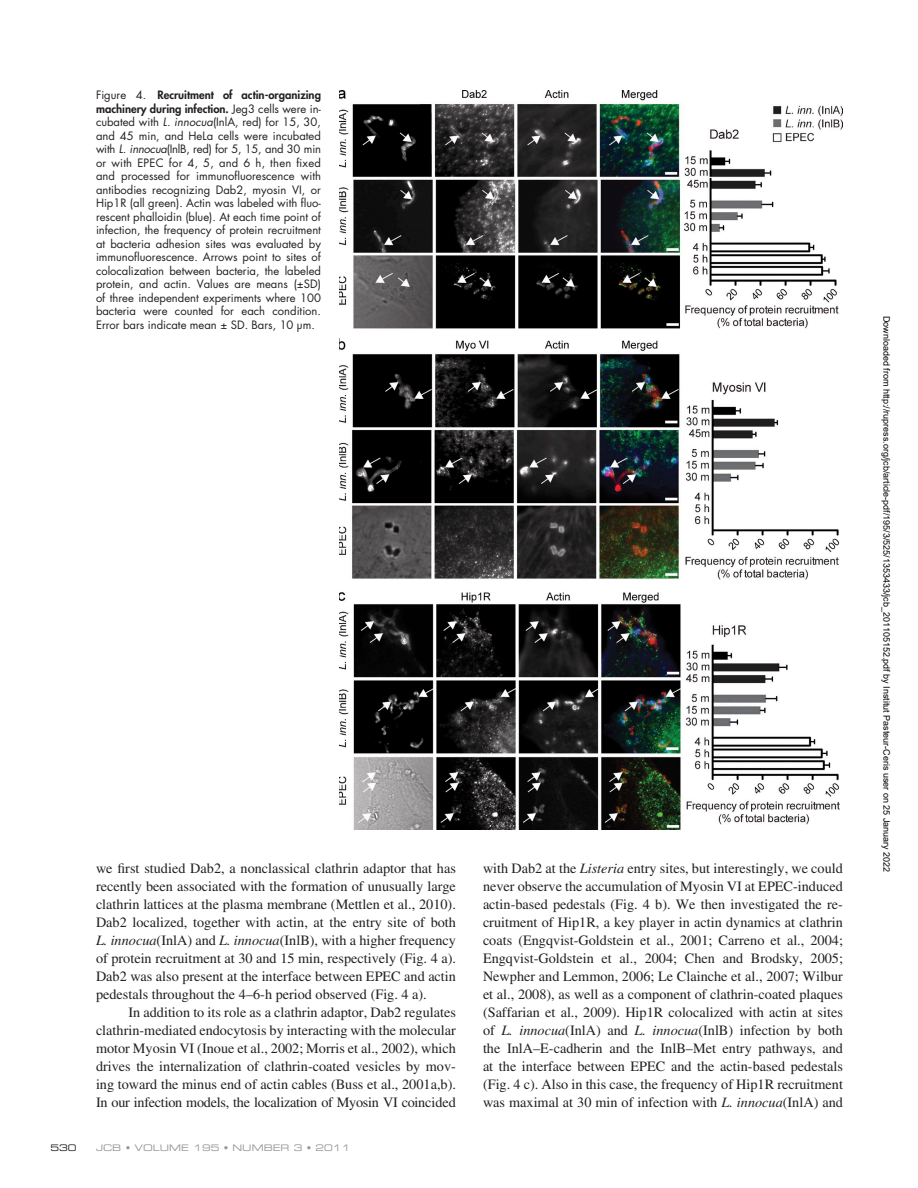
<style>
.page{position:relative;width:918px;height:1188px;background:#fff}
.page>*{position:absolute;margin:0;border:0;box-sizing:border-box;transform-origin:0 0}
.t1{font:14.25px/18px "Times LT Std";color:#231f20;text-align:justify}
.t2{font:11.25px/13.5px "Futura Std";color:#231f20;text-align:justify}
.t3{font:9px "Arial";color:#000}
.t4{font:9px "Eurostile LT Std Ex 2";color:#949698}
.t5{font:9px "Eurostile LT Std Ex 2";color:#231f20}
.s1{font-weight:800}
.s2{font-style:italic}
</style>
<div class="page">
<img style="left:339px;top:90px;width:504px;height:740px">
<p class="t2" style="left:96px;top:89px;width:227px">Figure 4. <span class="s1">Recruitment of actin-organizing machinery during infection.</span> Jeg3 cells were in&shy;cubated with <span class="s2">L. innocua</span>(InlA, red) for 15, 30, and 45 min, and HeLa cells were incubated with <span class="s2">L. innocua</span>(InlB, red) for 5, 15, and 30 min or with EPEC for 4, 5, and 6 h, then fixed and processed for immunofluorescence with antibodies recognizing Dab2, myosin VI, or Hip1R (all green). Actin was labeled with fluo&shy;rescent phalloidin (blue). At each time point of infection, the frequency of protein recruitment at bacteria adhesion sites was evaluated by immunofluorescence. Arrows point to sites of colocalization between bacteria, the labeled protein, and actin. Values are means (±SD) of three independent experiments where 100 bacteria were counted for each condition.<br>Error bars indicate mean ± SD. Bars, 10 µm.</p>
<p class="t1" style="left:96px;top:859px;width:362px">we first studied Dab2, a nonclassical clathrin adaptor that has recently been associated with the formation of unusually large clathrin lattices at the plasma membrane (Mettlen et al., 2010).<br>Dab2 localized, together with actin, at the entry site of both <span class="s2">L. innocua</span>(InlA) and <span class="s2">L. innocua</span>(InlB), with a higher frequency of protein recruitment at 30 and 15 min, respectively (Fig. 4 a).<br>Dab2 was also present at the interface between EPEC and actin pedestals throughout the 4–6-h period observed (Fig. 4 a).</p>
<p class="t1" style="left:96px;top:1003px;width:362px;text-indent:32px">In addition to its role as a clathrin adaptor, Dab2 regulates clathrin-mediated endocytosis by interacting with the molecular motor Myosin VI (Inoue et al., 2002; Morris et al., 2002), which drives the internalization of clathrin-coated vesicles by mov&shy;ing toward the minus end of actin cables (Buss et al., 2001a,b).<br>In our infection models, the localization of Myosin VI coincided</p>
<p class="t5" style="left:50px;top:1142px;width:28px">530</p>
<p class="t4" style="left:96px;top:1142px;width:256px">JCB • VOLUME 195 • NUMBER 3 • 2011</p>
<p class="t1" style="left:483px;top:859px;width:362px">with Dab2 at the <span class="s2">Listeria</span> entry sites, but interestingly, we could never observe the accumulation of Myosin VI at EPEC-induced actin-based pedestals (Fig. 4 b). We then investigated the re&shy;cruitment of Hip1R, a key player in actin dynamics at clathrin coats (Engqvist-Goldstein et al., 2001; Carreno et al., 2004; Engqvist-Goldstein et al., 2004; Chen and Brodsky, 2005; Newpher and Lemmon, 2006; Le Clainche et al., 2007; Wilbur et al., 2008), as well as a component of clathrin-coated plaques (Saffarian et al., 2009). Hip1R colocalized with actin at sites of <span class="s2">L. innocua</span>(InlA) and <span class="s2">L. innocua</span>(InlB) infection by both the InlA–E-cadherin and the InlB–Met entry pathways, and at the interface between EPEC and the actin-based pedestals (Fig. 4 c). Also in this case, the frequency of Hip1R recruitment was maximal at 30 min of infection with <span class="s2">L. innocua</span>(InlA) and</p>
<p class="t3" style="left:890px;top:316px;width:558px;rotate:90deg">Downloaded from http://rupress.org/jcb/article-pdf/195/3/525/1353433/jcb_201105152.pdf by Institut Pasteur-Ceris user on 25 January 2022</p>
</div>
